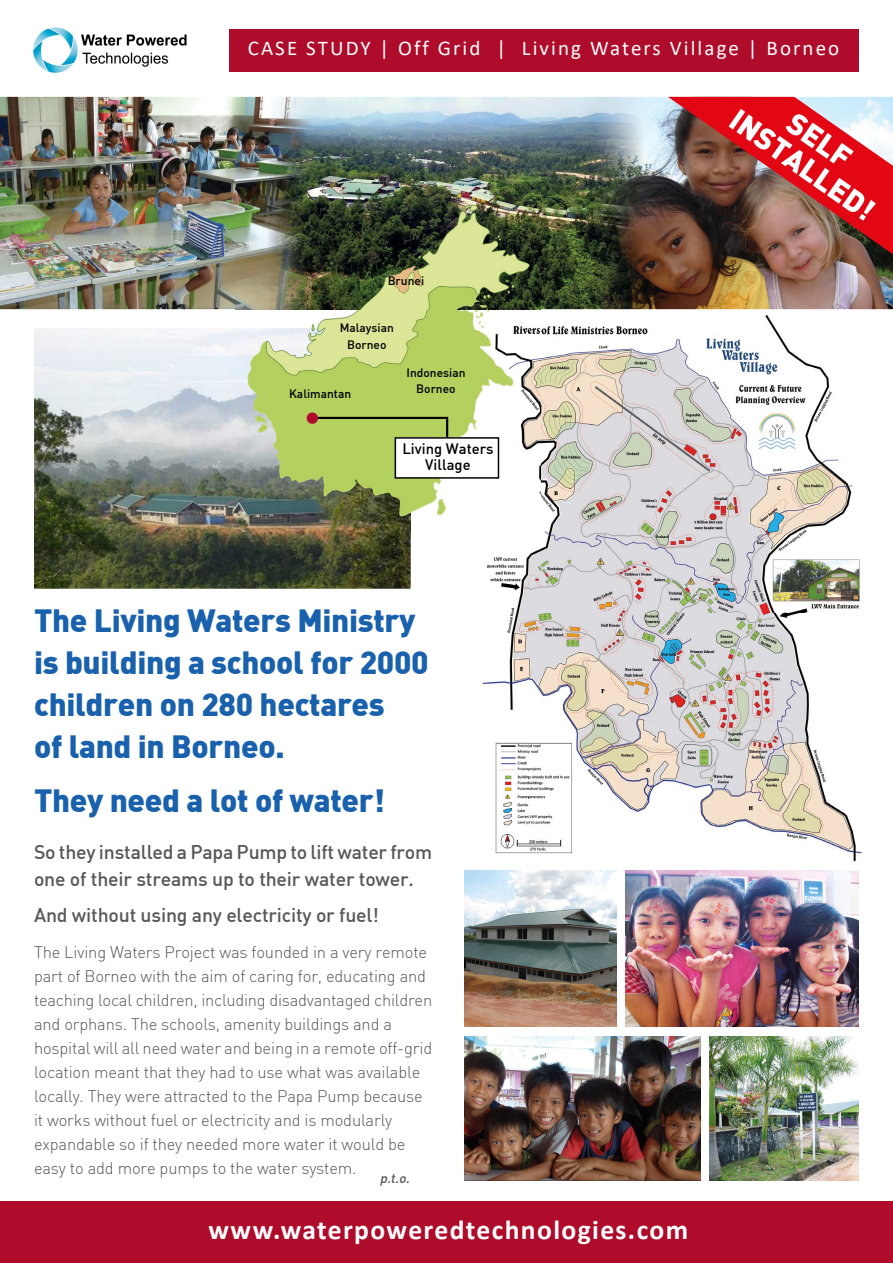
<style>
.page{position:relative;width:893px;height:1263px;background:#fff}
.page>*{position:absolute;margin:0;border:0;box-sizing:border-box;transform-origin:0 0}
.t1{font:900 31.5px/42px "DIN";letter-spacing:-.01em;color:#1961ac}
.t2{font:700 27.6px "Calibri";letter-spacing:.05em;color:#fff}
.t3{font:21px "Calibri";letter-spacing:.1em;color:#fff}
.t4{font:500 19.5px/27px "DIN";letter-spacing:-.01em;color:#575756}
.t5{font:300 16.5px/24px "DIN";letter-spacing:-.01em;color:#575756}
.t6{font:500 14.85px/16.4px "DIN";color:#000;text-align:center}
.t7{font:italic 500 13.5px "DIN";color:#575756}
.t8{font:500 12px/16.4px "DIN";color:#000;text-align:center}
</style>
<div class="page">
<img style="left:34px;top:328px;width:377px;height:261px">
<div style="left:0;top:1201px;width:893px;height:62px;background:#af0b2b"></div>
<div style="left:229px;top:29px;width:630px;height:42px;background:#af0b2b"></div>
<img style="left:0;top:97px;width:893px;height:212px">
<img style="left:33px;top:27px;width:154px;height:46px">
<img style="left:668px;top:97px;width:225px;height:157px">
<img style="left:235px;top:187px;width:306px;height:329px">
<img style="left:235px;top:328px;width:176px;height:206px">
<img style="left:529px;top:315px;width:333px;height:547px">
<img style="left:482px;top:555px;width:47px;height:299px">
<img style="left:481px;top:312px;width:60px;height:222px">
<svg style="left:312px;top:416px;width:137px;height:27px;background:#a2bb55"></svg>
<div style="left:307px;top:412px;width:11px;height:12px;background:#af0b2b;border-radius:50%"></div>
<div style="left:395px;top:438px;width:103px;height:40px;background:#fff"></div>
<div style="left:395px;top:437px;width:104px;height:42px;border:1px solid #000"></div>
<img style="left:625px;top:871px;width:234px;height:155px">
<img style="left:465px;top:1037px;width:235px;height:143px">
<img style="left:710px;top:1037px;width:149px;height:143px">
<img style="left:465px;top:871px;width:151px;height:155px">
<p class="t3" style="left:248px;top:34px;width:593px">CASE STUDY | Off Grid | Living Waters Village | Borneo</p>
<p class="t8" style="left:388px;top:272px;width:38px">Brunei</p>
<p class="t8" style="left:340px;top:319px;width:56px">Malaysian<br>Borneo</p>
<p class="t8" style="left:289px;top:385px;width:64px">Kalimantan</p>
<p class="t8" style="left:406px;top:364px;width:61px">Indonesian<br>Borneo</p>
<p class="t6" style="left:402px;top:440px;width:93px">Living Waters<br>Village</p>
<h1 class="t1" style="left:34px;top:597px;width:396px">The Living Waters Ministry is building a school for 2000 children on 280 hectares<br>of land in Borneo.</h1>
<h1 class="t1" style="left:34px;top:777px;width:353px">They need a lot of water!</h1>
<p class="t4" style="left:34px;top:838px;width:400px">So they installed a Papa Pump to lift water from one of their streams up to their water tower.</p>
<p class="t4" style="left:34px;top:901px;width:346px">And without using any electricity or fuel!</p>
<p class="t5" style="left:34px;top:940px;width:400px">The Living Waters Project was founded in a very remote part of Borneo with the aim of caring for, educating and teaching local children, including disadvantaged children and orphans. The schools, amenity buildings and a hospital will all need water and being in a remote off-grid location meant that they had to use what was available locally. They were attracted to the Papa Pump because it works without fuel or electricity and is modularly expandable so if they needed more water it would be easy to add more pumps to the water system.</p>
<p class="t7" style="left:380px;top:1170px;width:34px">p.t.o.</p>
<h2 class="t2" style="left:208px;top:1210px;width:481px">www.waterpoweredtechnologies.com</h2>
</div>
